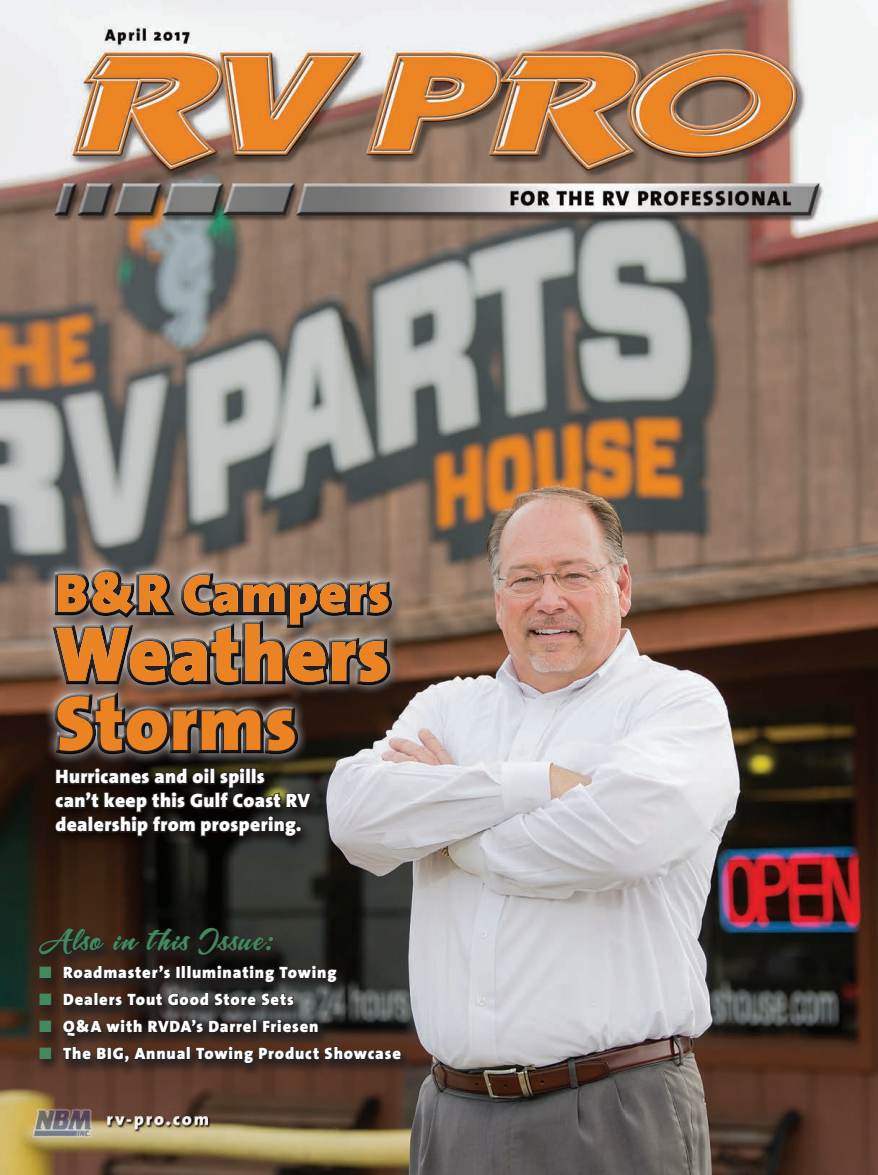
<style>
.page{position:relative;width:878px;height:1175px;background:#fff}
.page>*{position:absolute;margin:0;border:0;box-sizing:border-box;transform-origin:0 0}
.t1{font:900 78px "The Sans";letter-spacing:.005em;color:#eb8323}
.t2{font:30px "A&S Snapper Script";letter-spacing:.04em;color:#42895e}
.t3{font:900 19.5px/24px "The Sans";letter-spacing:.02em;color:#fff}
.t4{font:900 16.5px "The Sans";letter-spacing:.05em;color:#fff}
.s1{color:#42895e}
</style>
<div class="page">
<img style="left:0;top:0;width:878px;height:1174px">
<div style="left:42px;top:558px;width:360px;height:207px;background:#fff;opacity:.75"></div>
<div style="left:48px;top:565px;width:344px;height:190px;background:#fff;opacity:.75"></div>
<div style="left:52px;top:571px;width:343px;height:187px;background:#231f20;opacity:.75"></div>
<div style="left:50px;top:765px;width:272px;height:86px;background:#080302;opacity:.75"></div>
<svg style="left:54px;top:766px;width:259px;height:72px;background:#1e1915"></svg>
<div style="left:295px;top:826px;width:7px;height:6px;border:2px solid #231f20;border-radius:50%"></div>
<div style="left:34px;top:925px;width:378px;height:153px;background:#231f20;opacity:.75"></div>
<svg style="left:38px;top:926px;width:364px;height:147px;background:#342a25"></svg>
<h1 class="t1" style="left:56px;top:657px;width:243px">Storms</h1>
<p class="t3" style="left:56px;top:764px;width:256px">Hurricanes and oil spills can’t keep this Gulf Coast RV dealership from prospering.</p>
<h2 class="t2" style="left:39px;top:925px;width:236px">Also in this Issue:</h2>
<p class="t4" style="left:39px;top:958px;width:299px"><span class="s1">■</span> Roadmaster’s Illuminating Towing</p>
<p class="t4" style="left:39px;top:985px;width:256px"><span class="s1">■</span> Dealers Tout Good Store Sets</p>
<p class="t4" style="left:39px;top:1012px;width:281px"><span class="s1">■</span> Q&amp;A with RVDA’s Darrel Friesen</p>
<p class="t4" style="left:39px;top:1039px;width:363px"><span class="s1">■</span> The BIG, Annual Towing Product Showcase</p>
</div>
